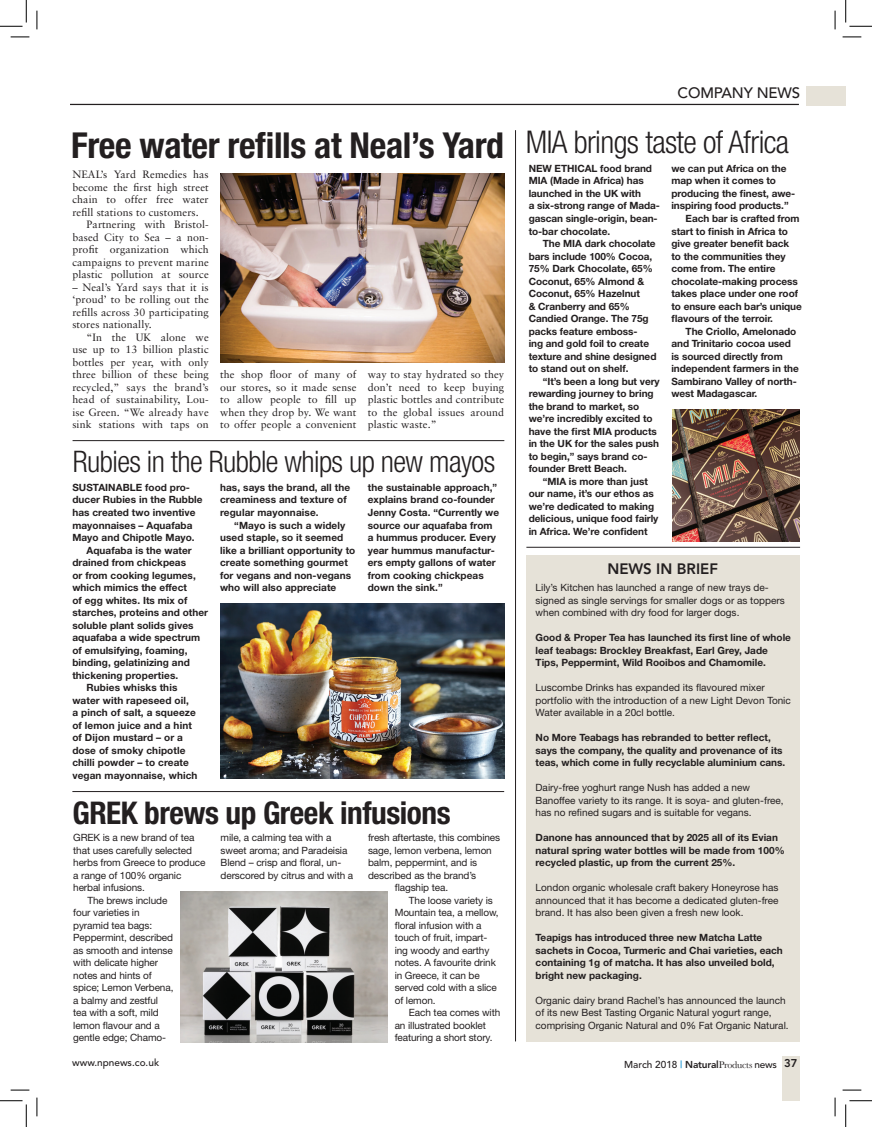
<style>
.page{position:relative;width:872px;height:1127px;background:#fff}
.page>*{position:absolute;margin:0;border:0;box-sizing:border-box;transform-origin:0 0}
.t1{font:700 condensed 35.75px "Helvetica Neue";letter-spacing:-.01em;color:#231f20}
.t2{font:700 condensed 31.25px "Helvetica Neue";letter-spacing:-.015em;color:#231f20}
.t3{font:300 condensed 31.25px "Helvetica Neue";letter-spacing:-.02em;color:#231f20}
.t4{font:300 condensed 29.75px "Helvetica Neue";letter-spacing:-.02em;color:#231f20}
.t5{font:500 15px "Avenir";letter-spacing:-.01em;color:#231f20}
.t6{font:800 15px "Avenir";color:#231f20}
.t7{font:800 11.25px "Avenir";color:#231f20}
.BodyCopySABON{font:10.62px/12.5px "Sabon";letter-spacing:.01em;color:#231f20;text-align:justify}
.BoldBody{font:700 10px/12.5px "Helvetica Neue";color:#231f20}
.Body-Light2{font:10px/12.5px "Helvetica Neue";letter-spacing:-.01em;color:#231f20}
.BoldBody-2{font:10px/12.5px "Helvetica Neue";color:#231f20}
.t8{font:500 10px "Avenir";color:#231f20}
.s1{color:#0089cf}
.s2{font-weight:800}
.s3{font-family:"Baskerville";font-weight:400}
</style>
<div class="page">
<hr style="left:70px;top:104px;width:728px;height:1px;background:#231f20">
<div style="left:805px;top:86px;width:40px;height:20px;background:#e6e2d8"></div>
<div style="left:781px;top:1055px;width:18px;height:45px;background:#e6e2d8"></div>
<div style="left:525px;top:554px;width:274px;height:487px;background:#e6e2d8"></div>
<hr style="left:526px;top:547px;width:273px;height:1px;background:#231f20">
<hr style="left:72px;top:440px;width:432px;height:1px;background:#231f20">
<hr style="left:515px;top:130px;width:1px;height:911px;background:#231f20">
<hr style="left:72px;top:791px;width:432px;height:1px;background:#231f20">
<img style="left:220px;top:173px;width:284px;height:189px">
<img style="left:220px;top:603px;width:284px;height:175px">
<img style="left:180px;top:891px;width:207px;height:151px">
<img style="left:672px;top:409px;width:127px;height:132px">
<svg style="left:11px;top:36px;width:18px;height:2px"></svg>
<svg style="left:842px;top:36px;width:18px;height:2px"></svg>
<svg style="left:11px;top:1089px;width:18px;height:1px"></svg>
<svg style="left:842px;top:1089px;width:18px;height:1px"></svg>
<svg style="left:36px;top:11px;width:2px;height:18px"></svg>
<svg style="left:36px;top:1097px;width:2px;height:18px"></svg>
<svg style="left:834px;top:11px;width:1px;height:18px"></svg>
<svg style="left:834px;top:1097px;width:1px;height:18px"></svg>
<svg style="left:0;top:0;width:27px;height:27px"></svg>
<svg style="left:0;top:1100px;width:27px;height:26px"></svg>
<svg style="left:845px;top:0;width:26px;height:27px"></svg>
<svg style="left:845px;top:1100px;width:26px;height:26px"></svg>
<p class="t1" style="left:71px;top:123px;width:434px">Free water refills at Neal’s Yard</p>
<p class="BodyCopySABON" style="left:72px;top:168px;width:138px">NEAL’s Yard Remedies has become the first high street chain to offer free water refill stations to customers.</p>
<p class="BodyCopySABON" style="left:72px;top:218px;width:138px;text-indent:14px">Partnering with Bristol&shy;based City to Sea – a non&shy;profit organization which campaigns to prevent marine plastic pollution at source</p>
<p class="BodyCopySABON" style="left:72px;top:281px;width:138px">– Neal’s Yard says that it is ‘proud’ to be rolling out the refills across 30 participating stores nationally.</p>
<p class="BodyCopySABON" style="left:72px;top:331px;width:138px;text-indent:14px">“In the UK alone we use up to 13 billion plastic bottles per year, with only three billion of these being recycled,” says the brand’s head of sustainability, Lou&shy;ise Green. “We already have sink stations with taps on</p>
<p class="BodyCopySABON" style="left:220px;top:368px;width:138px">the shop floor of many of our stores, so it made sense to allow people to fill up when they drop by. We want to offer people a convenient</p>
<p class="BodyCopySABON" style="left:367px;top:368px;width:138px">way to stay hydrated so they don’t need to keep buying plastic bottles and contribute to the global issues around plastic waste.”</p>
<p class="t4" style="left:73px;top:444px;width:423px">Rubies in the Rubble whips up new mayos</p>
<p class="BoldBody" style="left:72px;top:481px;width:132px">SUSTAINABLE food pro&shy;ducer Rubies in the Rubble has created two inventive mayonnaises – Aquafaba<br>Mayo and Chipotle Mayo.</p>
<p class="BoldBody" style="left:72px;top:543px;width:137px;text-indent:14px">Aquafaba is the water drained from chickpeas<br>or from cooking legumes, which mimics the effect<br>of egg whites. Its mix of starches, proteins and other soluble plant solids gives aquafaba a wide spectrum of emulsifying, foaming, binding, gelatinizing and thickening properties.</p>
<p class="BoldBody" style="left:72px;top:681px;width:126px;text-indent:14px">Rubies whisks this water with rapeseed oil,<br>a pinch of salt, a squeeze of lemon juice and a hint of Dijon mustard – or a dose of smoky chipotle chilli powder – to create vegan mayonnaise, which</p>
<p class="BoldBody" style="left:220px;top:481px;width:131px">has, says the brand, all the creaminess and texture of regular mayonnaise.</p>
<p class="BoldBody" style="left:220px;top:518px;width:137px;text-indent:14px">“Mayo is such a widely used staple, so it seemed like a brilliant opportunity to create something gourmet for vegans and non-vegans who will also appreciate</p>
<p class="BoldBody" style="left:367px;top:481px;width:133px">the sustainable approach,” explains brand co-founder<br>Jenny Costa. “Currently we source our aquafaba from a hummus producer. Every year hummus manufactur&shy;ers empty gallons of water from cooking chickpeas down the sink.”</p>
<p class="t2" style="left:72px;top:793px;width:379px">GREK brews up Greek infusions</p>
<p class="Body-Light2" style="left:73px;top:831px;width:134px">GREK is a new brand of tea that uses carefully selected herbs from Greece to produce a range of 100% organic herbal infusions.</p>
<p class="Body-Light2" style="left:73px;top:893px;width:102px;text-indent:14px">The brews include four varieties in pyramid tea bags:<br>Peppermint, described as smooth and intense with delicate higher notes and hints of spice; Lemon Verbena, a balmy and zestful tea with a soft, mild lemon flavour and a gentle edge; Chamo-</p>
<p class="Body-Light2" style="left:220px;top:831px;width:134px">mile, a calming tea with a sweet aroma; and Paradeisia<br>Blend – crisp and floral, un&shy;derscored by citrus and with a</p>
<p class="Body-Light2" style="left:368px;top:831px;width:134px">fresh aftertaste, this combines</p>
<p class="Body-Light2" style="left:368px;top:843px;width:125px">sage, lemon verbena, lemon</p>
<p class="Body-Light2" style="left:368px;top:856px;width:111px">balm, peppermint, and is</p>
<p class="Body-Light2" style="left:368px;top:868px;width:110px">described as the brand’s</p>
<p class="Body-Light2" style="left:394px;top:881px;width:55px">flagship tea.</p>
<p class="Body-Light2" style="left:394px;top:893px;width:105px;text-indent:14px">The loose variety is<br>Mountain tea, a mellow, floral infusion with a touch of fruit, impart&shy;ing woody and earthy notes. A favourite drink in Greece, it can be served cold with a slice of lemon.</p>
<p class="Body-Light2" style="left:394px;top:1006px;width:107px;text-indent:14px">Each tea comes with an illustrated booklet featuring a short story.</p>
<h3 class="t5" style="left:677px;top:85px;width:124px">COMPANY NEWS</h3>
<p class="t3" style="left:525px;top:124px;width:265px">MIA brings taste of Africa</p>
<p class="BoldBody" style="left:528px;top:162px;width:133px">NEW ETHICAL food brand<br>MIA (Made in Africa) has launched in the UK with<br>a six-strong range of Mada&shy;gascan single-origin, bean&shy;to-bar chocolate.</p>
<p class="BoldBody" style="left:528px;top:237px;width:129px;text-indent:14px">The MIA dark chocolate bars include 100% Cocoa,<br>75% Dark Chocolate, 65%<br>Coconut, 65% Almond &amp;<br>Coconut, 65% Hazelnut<br>&amp; Cranberry and 65%<br>Candied Orange. The 75g packs feature emboss-<br>ing and gold foil to create texture and shine designed to stand out on shelf.</p>
<p class="BoldBody" style="left:528px;top:374px;width:132px;text-indent:14px">“It’s been a long but very rewarding journey to bring the brand to market, so we’re incredibly excited to have the first MIA products in the UK for the sales push to begin,” says brand co&shy;founder Brett Beach.</p>
<p class="BoldBody" style="left:528px;top:474px;width:131px;text-indent:14px">“MIA is more than just our name, it’s our ethos as we’re dedicated to making delicious, unique food fairly in Africa. We’re confident</p>
<p class="BoldBody" style="left:671px;top:162px;width:125px">we can put Africa on the map when it comes to producing the finest, awe&shy;inspiring food products.”</p>
<p class="BoldBody" style="left:671px;top:212px;width:132px;text-indent:14px">Each bar is crafted from start to finish in Africa to give greater benefit back<br>to the communities they come from. The entire chocolate-making process takes place under one roof to ensure each bar’s unique flavours of the terroir.</p>
<p class="BoldBody" style="left:671px;top:324px;width:129px;text-indent:14px">The Criollo, Amelonado and Trinitario cocoa used is sourced directly from independent farmers in the<br>Sambirano Valley of north&shy;west Madagascar.</p>
<p class="t6" style="left:607px;top:559px;width:112px">NEWS IN BRIEF</p>
<p class="BoldBody-2" style="left:535px;top:581px;width:250px">Lily’s Kitchen has launched a range of new trays de&shy;signed as single servings for smaller dogs or as toppers when combined with dry food for larger dogs.</p>
<p class="BoldBody" style="left:535px;top:631px;width:257px">Good &amp; Proper Tea has launched its first line of whole leaf teabags: Brockley Breakfast, Earl Grey, Jade<br>Tips, Peppermint, Wild Rooibos and Chamomile.</p>
<p class="BoldBody-2" style="left:535px;top:681px;width:257px">Luscombe Drinks has expanded its flavoured mixer portfolio with the introduction of a new Light Devon Tonic<br>Water available in a 20cl bottle.</p>
<p class="BoldBody" style="left:535px;top:731px;width:251px">No More Teabags has rebranded to better reflect, says the company, the quality and provenance of its teas, which come in fully recyclable aluminium cans.</p>
<p class="BoldBody-2" style="left:535px;top:781px;width:249px">Dairy-free yoghurt range Nush has added a new<br>Banoffee variety to its range. It is soya- and gluten-free, has no refined sugars and is suitable for vegans.</p>
<p class="BoldBody" style="left:535px;top:831px;width:250px">Danone has announced that by 2025 all of its Evian natural spring water bottles will be made from 100% recycled plastic, up from the current 25%.</p>
<p class="BoldBody-2" style="left:535px;top:881px;width:244px;text-align:justify">London organic wholesale craft bakery Honeyrose has announced that it has become a dedicated gluten-free brand. It has also been given a fresh new look.</p>
<p class="BoldBody" style="left:535px;top:931px;width:249px">Teapigs has introduced three new Matcha Latte sachets in Cocoa, Turmeric and Chai varieties, each containing 1g of matcha. It has also unveiled bold, bright new packaging.</p>
<p class="BoldBody-2" style="left:535px;top:993px;width:254px">Organic dairy brand Rachel’s has announced the launch of its new Best Tasting Organic Natural yogurt range, comprising Organic Natural and 0% Fat Organic Natural.</p>
<p class="t8" style="left:72px;top:1056px;width:88px">www.npnews.co.uk</p>
<p class="t8" style="left:624px;top:1058px;width:154px">March 2018 <span class="s1">|</span> <span class="s2">Natural</span><span class="s3">Products</span> news</p>
<p class="t7" style="left:783px;top:1056px;width:15px">37</p>
</div>
